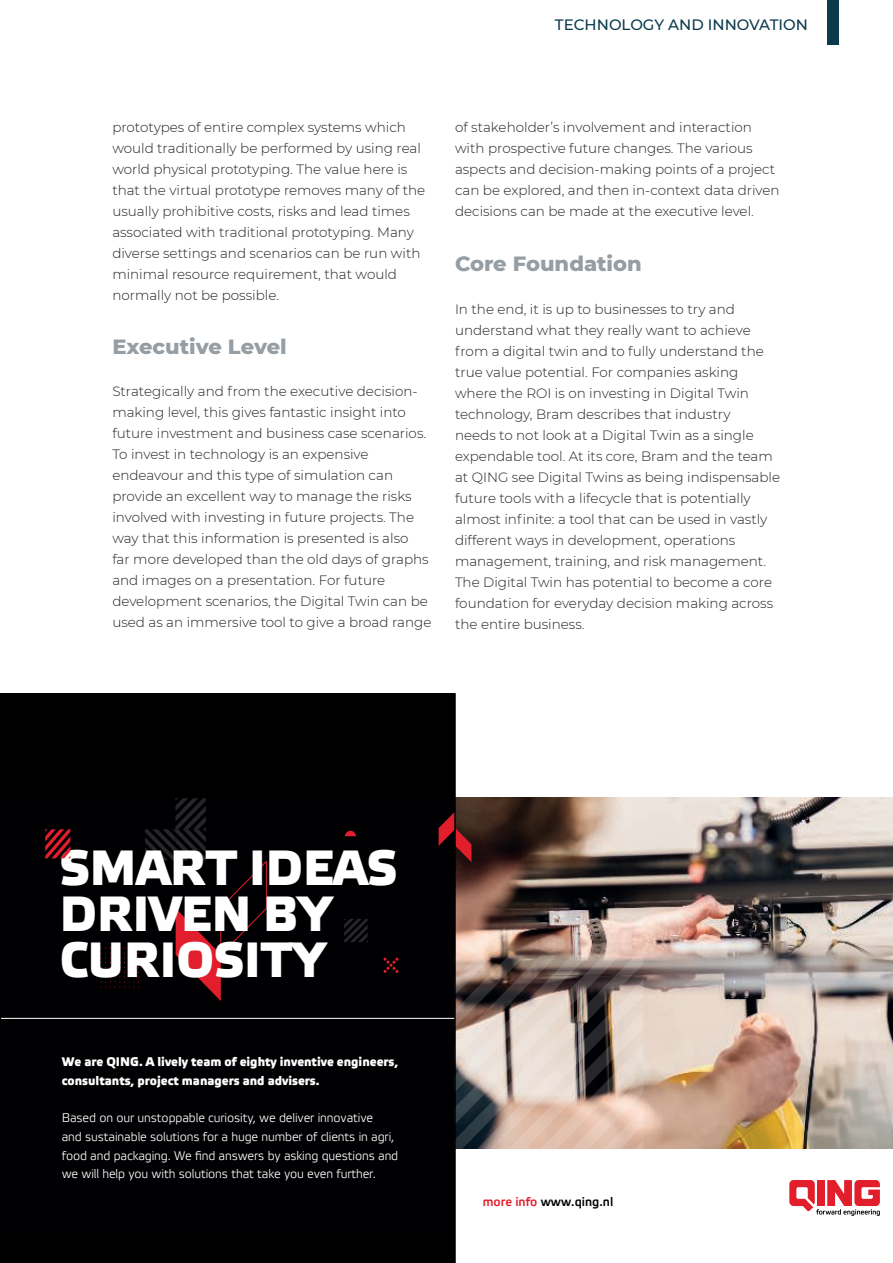
<style>
.page{position:relative;width:893px;height:1263px;background:#fff}
.page>*{position:absolute;margin:0;border:0;box-sizing:border-box;transform-origin:0 0}
.t1{font:700 49.5px/46.2px "Etelka Medium Pro";color:#fff}
.t2{font:800 21px "Montserrat";color:#959ea4}
.t3{font:500 15px "Montserrat";color:#0b3a4b}
.t4{font:300 13.5px/21px "Montserrat";color:#231f20}
.t5{font:12.45px/18.8px "Etelka Light Pro";letter-spacing:-.01em;color:#fff}
.t6{font:700 12.45px/18.8px "Etelka Medium Pro";color:#fff}
.t7{font:12.45px "Etelka Medium Pro";color:#000003}
.s1{color:#e11e2c}
</style>
<div class="page">
<div style="left:0;top:693px;width:455px;height:570px;background:#000"></div>
<hr style="left:1px;top:1018px;width:454px;height:1px;background:#fff">
<svg style="left:145px;top:799px;width:122px;height:202px"></svg>
<svg style="left:345px;top:831px;width:11px;height:5px"></svg>
<svg style="left:384px;top:957px;width:14px;height:16px"></svg>
<svg style="left:101px;top:948px;width:38px;height:39px"></svg>
<svg style="left:45px;top:829px;width:25px;height:29px"></svg>
<svg style="left:344px;top:919px;width:24px;height:23px"></svg>
<img style="left:456px;top:797px;width:437px;height:352px">
<svg style="left:439px;top:812px;width:32px;height:50px"></svg>
<svg style="left:789px;top:1180px;width:91px;height:36px"></svg>
<svg style="left:456px;top:955px;width:187px;height:194px;background:#a7978f"></svg>
<hr style="left:454px;top:693px;width:2px;height:570px;background:#000">
<div style="left:827px;top:0;width:12px;height:45px;background:#0b3a4b"></div>
<p class="t3" style="left:555px;top:17px;width:254px">TECHNOLOGY AND INNOVATION</p>
<p class="t4" style="left:112px;top:118px;width:314px">prototypes of entire complex systems which would traditionally be performed by using real world physical prototyping. The value here is that the virtual prototype removes many of the usually prohibitive costs, risks and lead times associated with traditional prototyping. Many diverse settings and scenarios can be run with minimal resource requirement, that would normally not be possible.</p>
<h2 class="t2" style="left:112px;top:337px;width:176px">Executive Level</h2>
<p class="t4" style="left:112px;top:382px;width:321px">Strategically and from the executive decision&shy;making level, this gives fantastic insight into future investment and business case scenarios.<br>To invest in technology is an expensive endeavour and this type of simulation can provide an excellent way to manage the risks involved with investing in future projects. The way that this information is presented is also<br>far more developed than the old days of graphs and images on a presentation. For future development scenarios, the Digital Twin can be used as an immersive tool to give a broad range</p>
<p class="t4" style="left:455px;top:118px;width:326px">of stakeholder’s involvement and interaction with prospective future changes. The various aspects and decision-making points of a project can be explored, and then in-context data driven decisions can be made at the executive level.</p>
<h2 class="t2" style="left:455px;top:254px;width:188px">Core Foundation</h2>
<p class="t4" style="left:455px;top:299px;width:327px">In the end, it is up to businesses to try and understand what they really want to achieve from a digital twin and to fully understand the true value potential. For companies asking where the ROI is on investing in Digital Twin technology, Bram describes that industry<br>needs to not look at a Digital Twin as a single expendable tool. At its core, Bram and the team at QING see Digital Twins as being indispensable future tools with a lifecycle that is potentially almost infinite: a tool that can be used in vastly different ways in development, operations management, training, and risk management.<br>The Digital Twin has potential to become a core foundation for everyday decision making across the entire business.</p>
<h1 class="t1" style="left:57px;top:847px;width:339px">SMART IDEAS</h1>
<h1 class="t1" style="left:60px;top:894px;width:273px">DRIVEN BY<br>CURIOSITY</h1>
<p class="t6" style="left:62px;top:1053px;width:338px">We are QING. A lively team of eighty inventive engineers, consultants, project managers and advisers.</p>
<p class="t5" style="left:62px;top:1109px;width:338px">Based on our unstoppable curiosity, we deliver innovative<br>and sustainable solutions for a huge number of clients in agri, food and packaging. We find answers by asking questions and we will help you with solutions that take you even further.</p>
<p class="t7" style="left:483px;top:1197px;width:132px"><span class="s1">more info</span> www.qing.nl</p>
</div>
